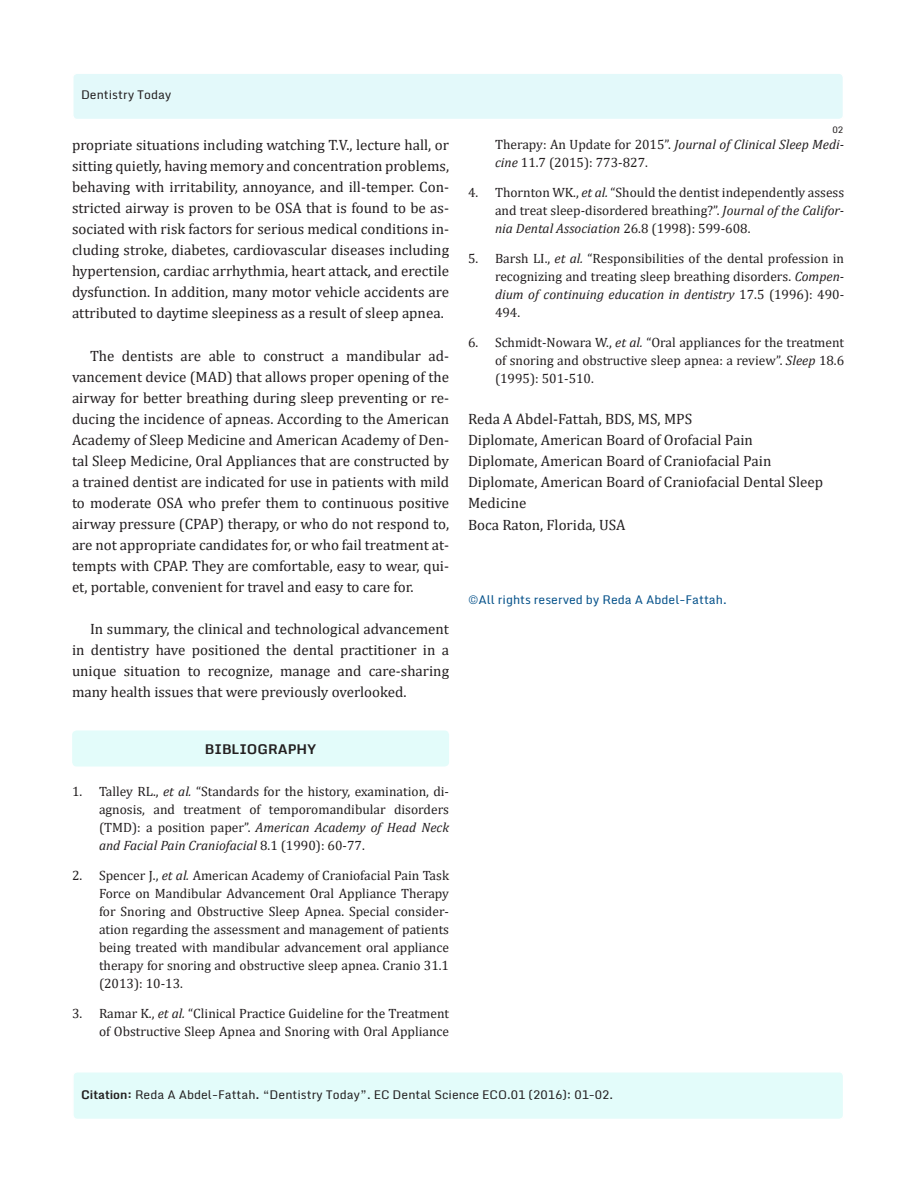
<style>
.page{position:relative;width:918px;height:1188px;background:#fff}
.page>*{position:absolute;margin:0;border:0;box-sizing:border-box;transform-origin:0 0}
.t1{font:15px/21px "Cambria";color:#231f20;text-align:justify}
.t2{font:13.5px/18px "Cambria";color:#231f20;text-align:justify}
.t3{font:700 13.5px "Monda";color:#231f20}
.t4{font:12px "Monda";color:#231f20}
.t5{font:12px "Monda";color:#035089}
.t6{font:9px "Monda";color:#231f20}
.s1{font-style:italic}
.s2{font-weight:700}
.s3{font-size:13.5px}
</style>
<div class="page">
<div style="left:73px;top:73px;width:770px;height:47px;background:#e3f9fa;border-radius:4px"></div>
<div style="left:72px;top:72px;width:772px;height:48px;border:2px solid #fff;border-radius:4px"></div>
<div style="left:73px;top:1072px;width:771px;height:47px;background:#e3fcfa;border-radius:4px"></div>
<div style="left:72px;top:1071px;width:772px;height:49px;border:2px solid #fff;border-radius:4px"></div>
<div style="left:72px;top:730px;width:377px;height:36px;background:#e3fcfa;border-radius:4px"></div>
<p class="t4" style="left:81px;top:87px;width:92px">Dentistry Today</p>
<p class="t1" style="left:72px;top:134px;width:379px">propriate situations including watching T.V., lecture hall, or sitting quietly, having memory and concentration problems, behaving with irritability, annoyance, and ill-temper. Con&shy;stricted airway is proven to be OSA that is found to be as&shy;sociated with risk factors for serious medical conditions in&shy;cluding stroke, diabetes, cardiovascular diseases including hypertension, cardiac arrhythmia, heart attack, and erectile dysfunction. In addition, many motor vehicle accidents are attributed to daytime sleepiness as a result of sleep apnea.</p>
<p class="t1" style="left:72px;top:345px;width:379px;text-indent:18px">The dentists are able to construct a mandibular ad&shy;vancement device (MAD) that allows proper opening of the airway for better breathing during sleep preventing or re&shy;ducing the incidence of apneas. According to the American Academy of Sleep Medicine and American Academy of Den&shy;tal Sleep Medicine, Oral Appliances that are constructed by a trained dentist are indicated for use in patients with mild to moderate OSA who prefer them to continuous positive airway pressure (CPAP) therapy, or who do not respond to, are not appropriate candidates for, or who fail treatment at&shy;tempts with CPAP. They are comfortable, easy to wear, qui&shy;et, portable, convenient for travel and easy to care for.</p>
<p class="t1" style="left:72px;top:619px;width:379px;text-indent:18px">In summary, the clinical and technological advancement in dentistry have positioned the dental practitioner in a unique situation to recognize, manage and care-sharing many health issues that were previously overlooked.</p>
<p class="t3" style="left:205px;top:738px;width:113px">BIBLIOGRAPHY</p>
<p class="t2" style="left:99px;top:783px;width:352px;text-indent:-27px">1. Talley RL., <span class="s1">et al.</span> “Standards for the history, examination, di&shy;agnosis, and treatment of temporomandibular disorders (TMD): a position paper”. <span class="s1">American Academy of Head Neck and Facial Pain Craniofacial</span> 8.1 (1990): 60-77.</p>
<p class="t2" style="left:99px;top:867px;width:352px;text-indent:-27px">2. Spencer J., <span class="s1">et al.</span> American Academy of Craniofacial Pain Task Force on Mandibular Advancement Oral Appliance Therapy for Snoring and Obstructive Sleep Apnea. Special consider&shy;ation regarding the assessment and management of patients being treated with mandibular advancement oral appliance therapy for snoring and obstructive sleep apnea. Cranio 31.1 (2013): 10-13.</p>
<p class="t2" style="left:72px;top:1005px;width:379px;text-align:right">3. Ramar K., <span class="s1">et al.</span> “Clinical Practice Guideline for the Treatment of Obstructive Sleep Apnea and Snoring with Oral Appliance</p>
<p class="t6" style="left:832px;top:124px;width:12px">02</p>
<p class="t2" style="left:495px;top:135px;width:351px">Therapy: An Update for 2015”. <span class="s1">Journal of Clinical Sleep Medi&shy;cine</span> 11.7 (2015): 773-827.</p>
<p class="t2" style="left:495px;top:183px;width:351px;text-indent:-27px">4. Thornton WK., <span class="s1">et al.</span> “Should the dentist independently assess and treat sleep-disordered breathing?”. <span class="s1">Journal of the Califor&shy;nia Dental Association</span> 26.8 (1998): 599-608.</p>
<p class="t2" style="left:495px;top:249px;width:351px;text-indent:-27px">5. Barsh LI., <span class="s1">et al.</span> “Responsibilities of the dental profession in recognizing and treating sleep breathing disorders. <span class="s1">Compen&shy;dium of continuing education in dentistry</span> 17.5 (1996): 490- 494.</p>
<p class="t2" style="left:495px;top:333px;width:351px;text-indent:-27px">6. Schmidt-Nowara W., <span class="s1">et al.</span> “Oral appliances for the treatment of snoring and obstructive sleep apnea: a review”. <span class="s1">Sleep</span> 18.6 (1995): 501-510.</p>
<p class="t1" style="left:468px;top:408px;width:226px">Reda A Abdel-Fattah, BDS, MS, MPS</p>
<p class="t1" style="left:468px;top:429px;width:286px">Diplomate, American Board of Orofacial Pain</p>
<p class="t1" style="left:468px;top:450px;width:305px">Diplomate, American Board of Craniofacial Pain</p>
<p class="t1" style="left:468px;top:471px;width:357px">Diplomate, American Board of Craniofacial Dental Sleep<br>Medicine</p>
<p class="t1" style="left:468px;top:514px;width:159px">Boca Raton, Florida, USA</p>
<p class="t5" style="left:468px;top:592px;width:260px">©All rights reserved by Reda A Abdel-Fattah.</p>
<p class="t4" style="left:81px;top:1087px;width:534px"><span class="s2">Citation:</span> Reda A Abdel-Fattah<span class="s3">.</span> “Dentistry Today”. EC Dental Science ECO.01 (2016): 01-02.</p>
</div>
